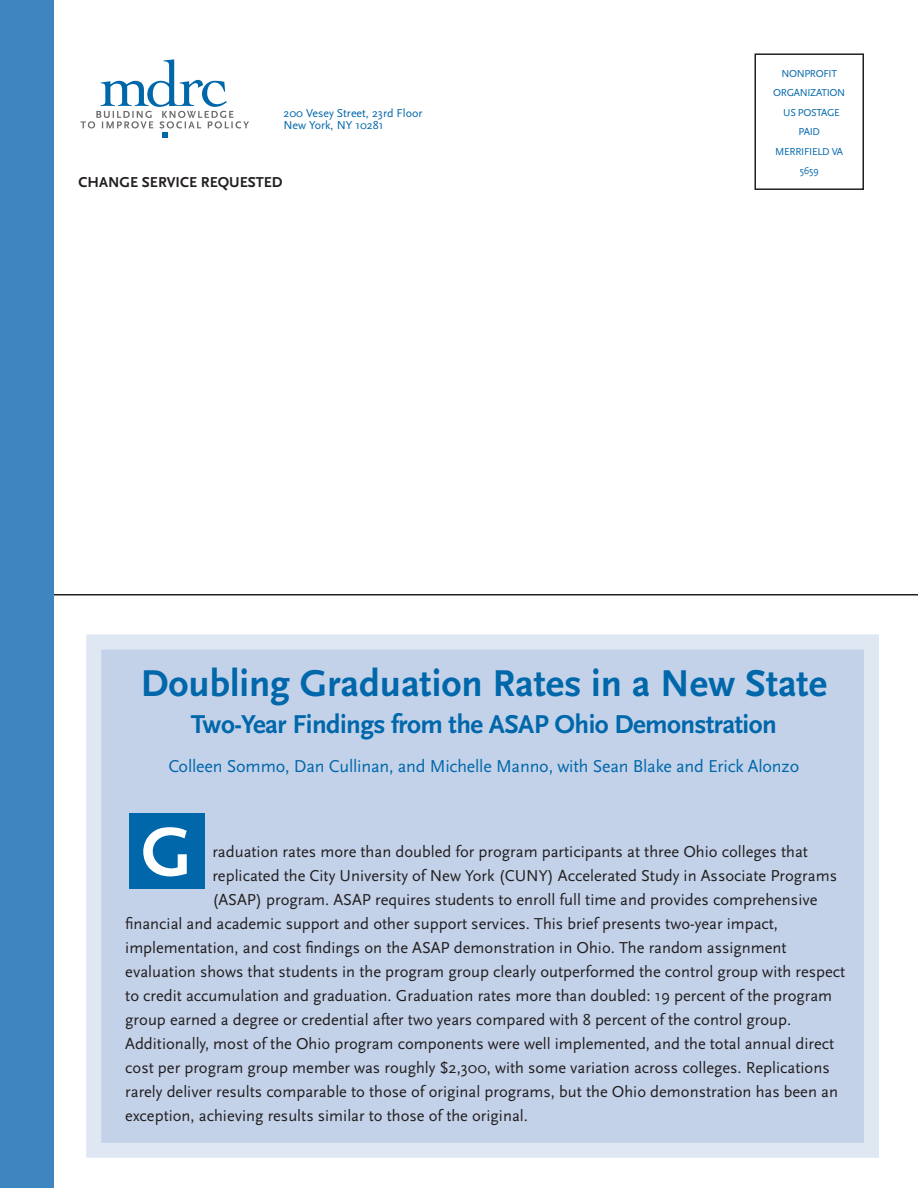
<style>
.page{position:relative;width:918px;height:1188px;background:#fff}
.page>*{position:absolute;margin:0;border:0;box-sizing:border-box;transform-origin:0 0}
.t1{font:700 72px "Scala Sans";color:#fff}
.headline_large{font:700 39px "Scala Sans";color:#0067aa}
.headline_large-2{font:700 27px "Scala Sans";letter-spacing:-.02em;color:#0067aa}
.Byline{font:18px "Scala Sans";letter-spacing:-.01em;color:#0067aa}
.Default{font:16.5px "Scala Sans";color:#231f20}
.t2{font:700 15px "Scala Sans";color:#231f20}
.t3{font:12px "Scala Sans";color:#0067aa}
.t4{font:10.5px/19.5px "Scala Sans";letter-spacing:-.03em;color:#0067aa;text-align:center}
</style>
<div class="page">
<div style="left:86px;top:634px;width:793px;height:524px;background:#c3d2e9;border:15px solid #dfe7f3"></div>
<svg style="left:81px;top:59px;width:168px;height:78px"></svg>
<div style="left:754px;top:53px;width:110px;height:137px;border:2px solid #231f20"></div>
<hr style="left:0;top:594px;width:918px;height:2px;background:#231f20">
<div style="left:0;top:0;width:54px;height:1188px;background:#3f85c0"></div>
<div style="left:129px;top:813px;width:75px;height:75px;background:#0067aa"></div>
<p class="t3" style="left:284px;top:107px;width:141px">200 Vesey Street, 23rd Floor</p>
<p class="t3" style="left:284px;top:119px;width:102px">New York, NY 10281</p>
<p class="t2" style="left:79px;top:174px;width:206px">CHANGE SERVICE REQUESTED</p>
<p class="t4" style="left:781px;top:64px;width:57px">NONPROFIT</p>
<p class="t4" style="left:773px;top:83px;width:74px">ORGANIZATION</p>
<p class="t4" style="left:783px;top:103px;width:58px">US POSTAGE</p>
<p class="t4" style="left:798px;top:122px;width:23px">PAID</p>
<p class="t4" style="left:775px;top:142px;width:69px">MERRIFIELD VA<br>5659</p>
<p class="headline_large" style="left:141px;top:662px;width:688px">Doubling Graduation Rates in a New State</p>
<p class="headline_large-2" style="left:191px;top:710px;width:588px">Two-Year Findings from the ASAP Ohio Demonstration</p>
<p class="Byline" style="left:168px;top:756px;width:632px">Colleen Sommo, Dan Cullinan, and Michelle Manno, with Sean Blake and Erick Alonzo</p>
<p class="t1" style="left:141px;top:813px;width:52px">G</p>
<p class="Default" style="left:212px;top:843px;width:597px">raduation rates more than doubled for program participants at three Ohio colleges that</p>
<p class="Default" style="left:212px;top:867px;width:626px">replicated the City University of New York (CUNY) Accelerated Study in Associate Programs</p>
<p class="Default" style="left:212px;top:891px;width:607px">(ASAP) program. ASAP requires students to enroll full time and provides comprehensive</p>
<p class="Default" style="left:125px;top:915px;width:654px">financial and academic support and other support services. This brief presents two-year impact,</p>
<p class="Default" style="left:125px;top:939px;width:663px">implementation, and cost findings on the ASAP demonstration in Ohio. The random assignment</p>
<p class="Default" style="left:125px;top:963px;width:722px">evaluation shows that students in the program group clearly outperformed the control group with respect</p>
<p class="Default" style="left:125px;top:987px;width:708px">to credit accumulation and graduation. Graduation rates more than doubled: 19 percent of the program</p>
<p class="Default" style="left:125px;top:1011px;width:668px">group earned a degree or credential after two years compared with 8 percent of the control group.</p>
<p class="Default" style="left:125px;top:1035px;width:710px">Additionally, most of the Ohio program components were well implemented, and the total annual direct</p>
<p class="Default" style="left:125px;top:1059px;width:706px">cost per program group member was roughly $2,300, with some variation across colleges. Replications</p>
<p class="Default" style="left:125px;top:1083px;width:714px">rarely deliver results comparable to those of original programs, but the Ohio demonstration has been an</p>
<p class="Default" style="left:125px;top:1107px;width:404px">exception, achieving results similar to those of the original.</p>
</div>
